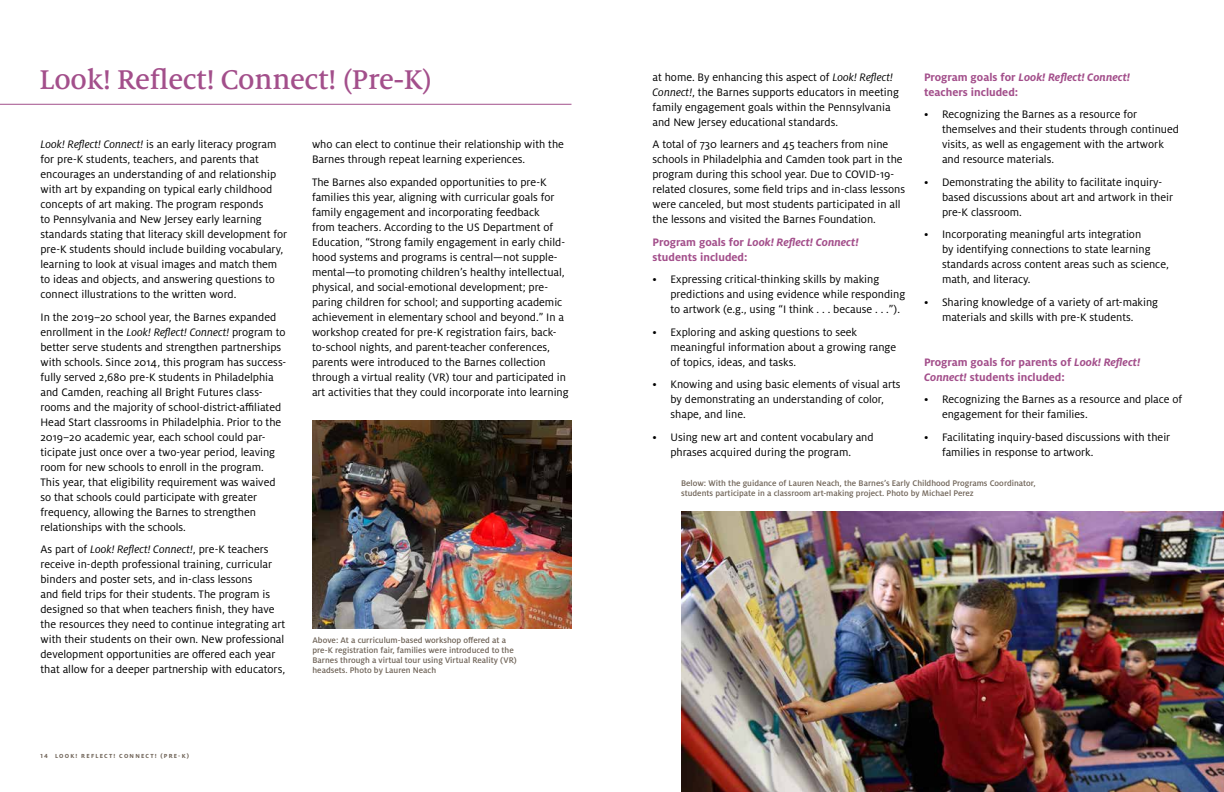
<style>
.page{position:relative;width:1224px;height:792px;background:#fff}
.page>*{position:absolute;margin:0;border:0;box-sizing:border-box;transform-origin:0 0}
.t1{font:500 30px "Milo Serif OT";letter-spacing:-.01em;color:#a34f8b}
.t2{font:12px/15px "Milo OT";color:#000}
.t3{font:12px/15px "Milo OT";color:#000}
.t4{font:700 12px/15px "Milo OT";color:#a34f8b}
.t5{font:500 9px/10px "Milo OT";color:#6e6256}
.t6{font:700 6.5px "Milo OT";letter-spacing:.19em;color:#6e6256}
.s1{font-style:italic}
</style>
<div class="page">
<img style="left:312px;top:421px;width:260px;height:208px">
<hr style="left:0;top:104px;width:572px;height:1px;background:#a34f8b">
<img style="left:681px;top:511px;width:543px;height:281px">
<h1 class="t1" style="left:40px;top:64px;width:394px">Look! Reflect! Connect! (Pre-K)</h1>
<p class="t2" style="left:40px;top:137px;width:248px"><span class="s1">Look! Reflect! Connect!</span> is an early literacy program for pre-K students, teachers, and parents that encourages an understanding of and relationship with art by expanding on typical early childhood concepts of art making. The program responds<br>to Pennsylvania and New Jersey early learning standards stating that literacy skill development for pre-K students should include building vocabulary, learning to look at visual images and match them to ideas and objects, and answering questions to connect illustrations to the written word.</p>
<p class="t2" style="left:40px;top:309px;width:247px">In the 2019–20 school year, the Barnes expanded enrollment in the <span class="s1">Look! Reflect! Connect!</span> program to better serve students and strengthen partnerships with schools. Since 2014, this program has success&shy;fully served 2,680 pre-K students in Philadelphia and Camden, reaching all Bright Futures class&shy;rooms and the majority of school-district-affiliated Head Start classrooms in Philadelphia. Prior to the 2019–20 academic year, each school could par&shy;ticipate just once over a two-year period, leaving room for new schools to enroll in the program.<br>This year, that eligibility requirement was waived so that schools could participate with greater frequency, allowing the Barnes to strengthen relationships with the schools.</p>
<p class="t2" style="left:40px;top:542px;width:246px">As part of <span class="s1">Look! Reflect! Connect!</span>, pre-K teachers receive in-depth professional training, curricular binders and poster sets, and in-class lessons<br>and field trips for their students. The program is designed so that when teachers finish, they have the resources they need to continue integrating art with their students on their own. New professional development opportunities are offered each year that allow for a deeper partnership with educators,</p>
<p class="t2" style="left:312px;top:137px;width:254px">who can elect to continue their relationship with the<br>Barnes through repeat learning experiences.</p>
<p class="t2" style="left:312px;top:174px;width:258px">The Barnes also expanded opportunities to pre-K families this year, aligning with curricular goals for family engagement and incorporating feedback<br>from teachers. According to the US Department of Education, “Strong family engagement in early child&shy;hood systems and programs is central—not supple&shy;mental—to promoting children’s healthy intellectual, physical, and social-emotional development; pre&shy;paring children for school; and supporting academic achievement in elementary school and beyond.” In a workshop created for pre-K registration fairs, back&shy;to-school nights, and parent-teacher conferences, parents were introduced to the Barnes collection through a virtual reality (VR) tour and participated in art activities that they could incorporate into learning</p>
<p class="t5" style="left:313px;top:635px;width:206px">Above: At a curriculum-based workshop offered at a pre-K registration fair, families were introduced to the Barnes through a virtual tour using Virtual Reality (VR) headsets. Photo by Lauren Neach</p>
<p class="t6" style="left:40px;top:752px;width:150px">14 LOOK! REFLECT! CONNECT! (PRE-K)</p>
<p class="t2" style="left:652px;top:69px;width:248px">at home. By enhancing this aspect of <span class="s1">Look! Reflect!<br>Connect!</span>, the Barnes supports educators in meeting family engagement goals within the Pennsylvania and New Jersey educational standards.</p>
<p class="t2" style="left:652px;top:137px;width:254px">A total of 730 learners and 45 teachers from nine schools in Philadelphia and Camden took part in the program during this school year. Due to COVID-19- related closures, some field trips and in-class lessons were canceled, but most students participated in all the lessons and visited the Barnes Foundation.</p>
<p class="t4" style="left:652px;top:234px;width:208px">Program goals for <span class="s1">Look! Reflect! Connect! </span>students included:</p>
<p class="t3" style="left:670px;top:272px;width:236px;text-indent:-18px">• Expressing critical-thinking skills by making predictions and using evidence while responding to artwork (e.g., using “I think . . . because . . .”).</p>
<p class="t3" style="left:670px;top:324px;width:227px;text-indent:-18px">• Exploring and asking questions to seek meaningful information about a growing range of topics, ideas, and tasks.</p>
<p class="t3" style="left:670px;top:377px;width:232px;text-indent:-18px">• Knowing and using basic elements of visual arts by demonstrating an understanding of color, shape, and line.</p>
<p class="t3" style="left:652px;top:429px;width:223px;text-align:center">• Using new art and content vocabulary and phrases acquired during the program.</p>
<p class="t4" style="left:924px;top:69px;width:208px">Program goals for <span class="s1">Look! Reflect! Connect! </span>teachers included:</p>
<p class="t3" style="left:942px;top:107px;width:239px;text-indent:-18px">• Recognizing the Barnes as a resource for themselves and their students through continued visits, as well as engagement with the artwork and resource materials.</p>
<p class="t3" style="left:942px;top:174px;width:233px;text-indent:-18px">• Demonstrating the ability to facilitate inquiry&shy;based discussions about art and artwork in their pre-K classroom.</p>
<p class="t3" style="left:942px;top:227px;width:228px;text-indent:-18px">• Incorporating meaningful arts integration<br>by identifying connections to state learning standards across content areas such as science, math, and literacy.</p>
<p class="t3" style="left:924px;top:294px;width:236px;text-align:center">• Sharing knowledge of a variety of art-making materials and skills with pre-K students.</p>
<p class="t4" style="left:924px;top:354px;width:218px">Program goals for parents of <span class="s1">Look! Reflect!<br>Connect!</span> students included:</p>
<p class="t3" style="left:942px;top:392px;width:242px;text-indent:-18px">• Recognizing the Barnes as a resource and place of engagement for their families.</p>
<p class="t3" style="left:942px;top:429px;width:230px;text-indent:-18px">• Facilitating inquiry-based discussions with their families in response to artwork.</p>
<p class="t5" style="left:681px;top:478px;width:356px">Below: With the guidance of Lauren Neach, the Barnes’s Early Childhood Programs Coordinator, students participate in a classroom art-making project. Photo by Michael Perez</p>
</div>
